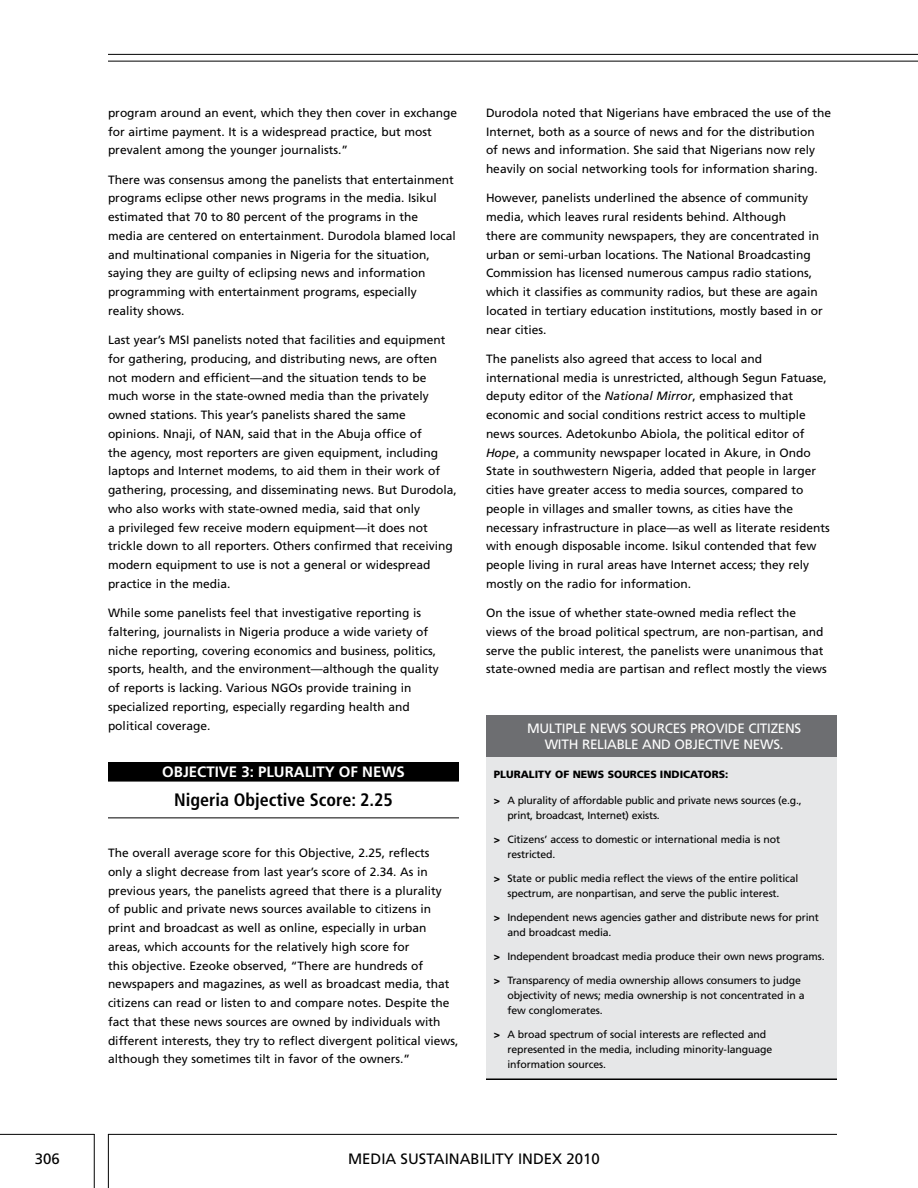
<style>
.page{position:relative;width:918px;height:1188px;background:#fff}
.page>*{position:absolute;margin:0;border:0;box-sizing:border-box;transform-origin:0 0}
.t1{font:700 condensed 18px "Frutiger LT Std";color:#000}
.t2{font:15px "Frutiger LT Std";color:#000}
.t3{font:700 15px "Frutiger LT Std";color:#fff}
.t4{font:13.5px/16.5px "Frutiger LT Std";letter-spacing:-.02em;color:#fff}
.t5{font:12px/18.8px "Frutiger LT Std";color:#000}
.t6{font:10.5px/15px "Frutiger LT Std";letter-spacing:-.01em;color:#000}
.t7{font:900 10.5px "Frutiger LT Std";color:#000}
.s1{font-style:italic}
.s2{font-weight:900}
</style>
<div class="page">
<hr style="left:108px;top:1134px;width:729px;height:1px;background:#000">
<hr style="left:0;top:1134px;width:94px;height:1px;background:#000">
<hr style="left:94px;top:1134px;width:1px;height:54px;background:#000">
<hr style="left:108px;top:1134px;width:1px;height:54px;background:#000">
<hr style="left:108px;top:61px;width:810px;height:1px;background:#000">
<hr style="left:108px;top:54px;width:810px;height:1px;background:#000">
<div style="left:108px;top:762px;width:351px;height:15px;background:#000"></div>
<div style="left:108px;top:776px;width:351px;height:6px;background:#000"></div>
<hr style="left:108px;top:818px;width:351px;height:1px;background:#000">
<div style="left:486px;top:749px;width:351px;height:330px;background:#e6e7e8"></div>
<div style="left:486px;top:715px;width:351px;height:42px;background:#6d6e71"></div>
<hr style="left:486px;top:1078px;width:351px;height:2px;background:#000">
<p class="t5" style="left:108px;top:104px;width:351px">program around an event, which they then cover in exchange for airtime payment. It is a widespread practice, but most prevalent among the younger journalists.”</p>
<p class="t5" style="left:108px;top:170px;width:349px">There was consensus among the panelists that entertainment programs eclipse other news programs in the media. Isikul estimated that 70 to 80 percent of the programs in the media are centered on entertainment. Durodola blamed local and multinational companies in Nigeria for the situation, saying they are guilty of eclipsing news and information programming with entertainment programs, especially<br>reality shows.</p>
<p class="t5" style="left:108px;top:331px;width:350px">Last year’s MSI panelists noted that facilities and equipment for gathering, producing, and distributing news, are often not modern and efficient—and the situation tends to be much worse in the state-owned media than the privately owned stations. This year’s panelists shared the same opinions. Nnaji, of NAN, said that in the Abuja office of<br>the agency, most reporters are given equipment, including laptops and I nternet modems, to aid them in their work of gathering, processing, and disseminating news. But Durodola, who also works with state-owned media, said that only<br>a privileged few receive modern equipment—it does not trickle down to all reporters. Others confirmed that receiving modern equipment to use is not a general or widespread practice in the media.</p>
<p class="t5" style="left:108px;top:604px;width:332px">While some panelists feel that investigative reporting is faltering, journalists in Nigeria produce a wide variety of niche reporting, covering economics and business, politics, sports, health, and the environment—although the quality of reports is lacking. Various NGOs provide training in specialized reporting, especially regarding health and political coverage.</p>
<p class="t3" style="left:162px;top:763px;width:21px">OBJECTIVE</p>
<p class="t3" style="left:241px;top:763px;width:35px">3: PLURALITY</p>
<p class="t3" style="left:339px;top:763px;width:66px">OF NEWS</p>
<h1 class="t1" style="left:174px;top:789px;width:220px">Nigeria Objective Score: 2.25</h1>
<p class="t5" style="left:108px;top:844px;width:352px">The overall average score for this Objective, 2.25, reflects<br>only a slight decrease from last year’s score of 2.34. As in previous years, the panelists agreed that there is a plurality<br>of public and private news sources available to citizens in print and broadcast as well as online, especially in urban areas, which accounts for the relatively high score for<br>this objective. Ezeoke observed, “There are hundreds of newspapers and magazines, as well as broadcast media, that citizens can read or listen to and compare notes. Despite the fact that these news sources are owned by individuals with different interests, they try to reflect divergent political views, although they sometimes tilt in favor of the owners.”</p>
<p class="t5" style="left:486px;top:103px;width:347px">Durodola noted that Nigerians have embraced the use of the I nternet, both as a source of news and for the distribution<br>of news and information. She said that Nigerians now rely heavily on social networking tools for information sharing.</p>
<p class="t5" style="left:486px;top:189px;width:338px">However, panelists underlined the absence of community media, which leaves rural residents behind. Although<br>there are community newspapers, they are concentrated in urban or semi-urban locations. The National Broadcasting Commission has licensed numerous campus radio stations, which it classifies as community radios, but these are again located in tertiary education institutions, mostly based in or near cities.</p>
<p class="t5" style="left:486px;top:349px;width:345px">The panelists also agreed that access to local and international media is unrestricted, although Segun Fatuase, deputy editor of the <span class="s1">National Mirror</span>, emphasized that economic and social conditions restrict access to multiple news sources. Adetokunbo Abiola, the political editor of <span class="s1">Hope</span>, a community newspaper located in Akure, in Ondo State in southwestern Nigeria, added that people in larger cities have greater access to media sources, compared to people in villages and smaller towns, as cities have the necessary infrastructure in place—as well as literate residents with enough disposable income. Isikul contended that few people living in rural areas have I nternet access; they rely mostly on the radio for information.</p>
<p class="t5" style="left:486px;top:604px;width:342px">On the issue of whether state-owned media reflect the views of the broad political spectrum, are non-partisan, and serve the public interest, the panelists were unanimous that state-owned media are partisan and reflect mostly the views</p>
<p class="t4" style="left:545px;top:720px;width:249px;text-indent:112px">rces provide citizens with reliable and obj ective news.</p>
<p class="t7" style="left:494px;top:768px;width:236px">PLURALITY OF NEWS SOURCES INDICATORS:</p>
<p class="t6" style="left:507px;top:793px;width:296px;text-indent:-14px"><span class="s2">&gt;</span> A plurality of affordable public and private news sources (e.g., print, broadcast, I nternet) exists.</p>
<p class="t6" style="left:507px;top:832px;width:274px;text-indent:-14px"><span class="s2">&gt;</span> Citizens’ access to domestic or international media is not restricted.</p>
<p class="t6" style="left:494px;top:871px;width:306px;text-align:center"><span class="s2">&gt;</span> State or public media reflect the views of the entire political spectrum, are nonpartisan, and serve the public interest.</p>
<p class="t6" style="left:507px;top:910px;width:313px;text-indent:-14px"><span class="s2">&gt;</span> I ndependent news agencies gather and distribute news for print and broadcast media.</p>
<p class="t6" style="left:494px;top:949px;width:332px"><span class="s2">&gt;</span> I ndependent broadcast media produce their own news programs.</p>
<p class="t6" style="left:507px;top:973px;width:299px;text-indent:-14px"><span class="s2">&gt;</span> Transparency of media ownership allows consumers to judge objectivity of news; media ownership is not concentrated in a few conglomerates.</p>
<p class="t6" style="left:507px;top:1027px;width:266px;text-indent:-14px"><span class="s2">&gt;</span> A broad spectrum of social interests are reflected and represented in the media, including minority-language information sources.</p>
<p class="t4" style="left:527px;top:720px;width:113px">Multiple news sou</p>
<p class="t2" style="left:35px;top:1150px;width:27px">306</p>
<p class="t2" style="left:348px;top:1150px;width:253px">MEDIA SUSTAINABILITY INDEX 2010</p>
</div>
